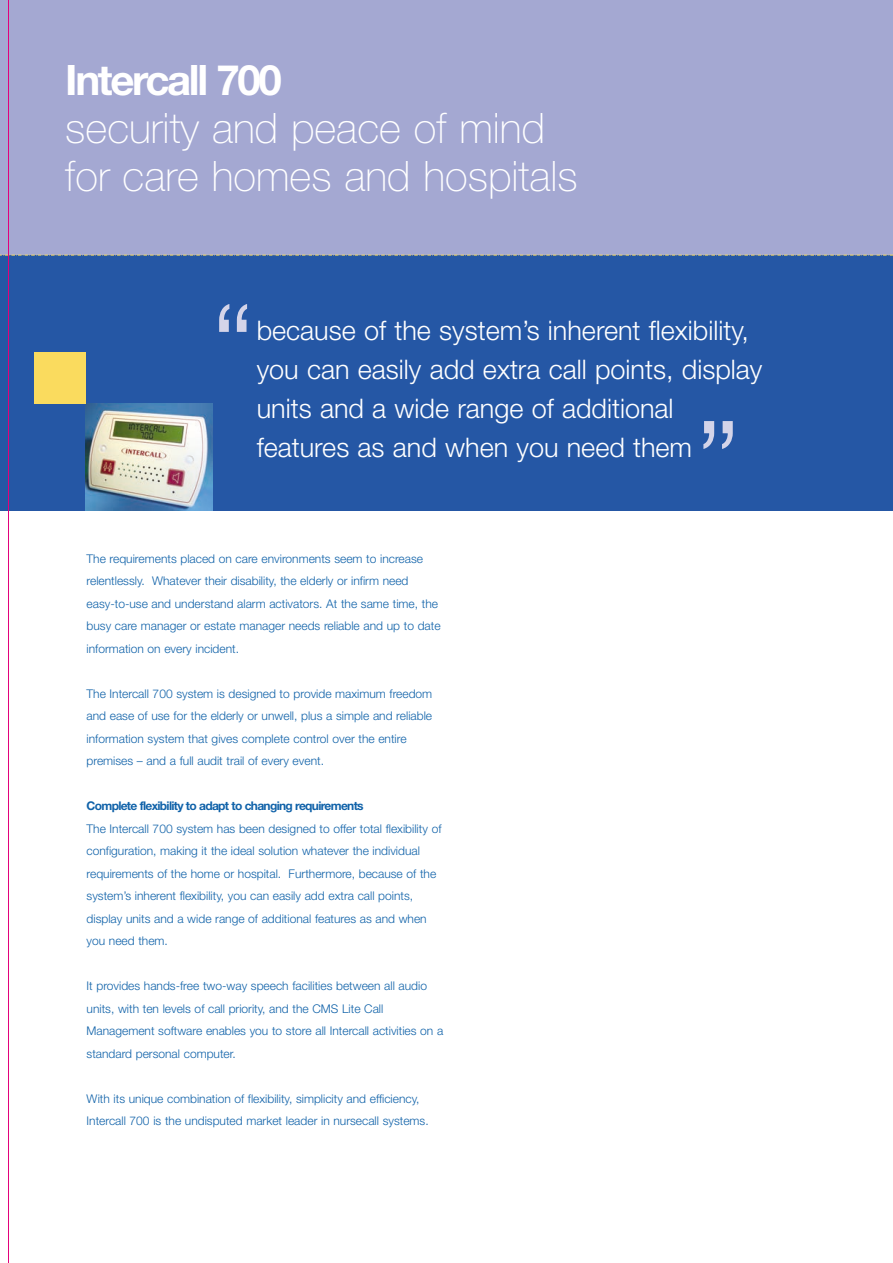
<style>
.page{position:relative;width:893px;height:1263px;background:#fff}
.page>*{position:absolute;margin:0;border:0;box-sizing:border-box;transform-origin:0 0}
.t1{font:300 114.9px "Helvetica Neue";color:#d4d4e9}
.t2{font:300 114.9px "Helvetica Neue";color:#d4d4e9;scale:1.05 1}
.t3{font:100 42px/48px "Helvetica Neue";color:#fff}
.t4{font:700 42px "Helvetica Neue";letter-spacing:-.055em;color:#fff}
.t5{font:300 27px/39px "Helvetica Neue";color:#fff}
.t6{font:300 12px/22.5px "Helvetica Neue";color:#1062a9}
.t7{font:700 12px "Helvetica Neue";letter-spacing:-.055em;color:#1062a9}
</style>
<div class="page">
<div style="left:0;top:0;width:892px;height:425px;background:#a4a8d2"></div>
<div style="left:0;top:255px;width:892px;height:255px;background:#2557a5"></div>
<svg style="left:0;top:255px;width:892px;height:1px"></svg>
<img style="left:85px;top:404px;width:128px;height:106px">
<div style="left:34px;top:353px;width:51px;height:51px;background:#fadb5e"></div>
<hr style="left:8px;top:0;width:1px;height:1263px;background:#e3007b">
<h2 class="t4" style="left:65px;top:54px;width:218px">Intercall 700</h2>
<h2 class="t3" style="left:65px;top:108px;width:514px">security and peace of mind for care homes and hospitals</h2>
<h1 class="t1" style="left:212px;top:304px;width:44px">“</h1>
<h3 class="t5" style="left:257px;top:313px;width:507px">because of the system’s inherent flexibility, you can easily add extra call points, display units and a wide range of additional features as and when you need them</h3>
<h1 class="t2" style="left:695px;top:421px;width:44px">”</h1>
<p class="t6" style="left:87px;top:548px;width:355px">The requirements placed on care environments seem to increase relentlessly. Whatever their disability, the elderly or infirm need easy-to-use and understand alarm activators. At the same time, the busy care manager or estate manager needs reliable and up to date information on every incident.</p>
<p class="t6" style="left:87px;top:683px;width:347px">The Intercall 700 system is designed to provide maximum freedom and ease of use for the elderly or unwell, plus a simple and reliable information system that gives complete control over the entire premises – and a full audit trail of every event.</p>
<p class="t7" style="left:87px;top:799px;width:278px">Complete flexibility to adapt to changing requirements</p>
<p class="t6" style="left:87px;top:818px;width:356px">The Intercall 700 system has been designed to offer total flexibility of configuration, making it the ideal solution whatever the individual requirements of the home or hospital. Furthermore, because of the system’s inherent flexibility, you can easily add extra call points, display units and a wide range of additional features as and when you need them.</p>
<p class="t6" style="left:87px;top:976px;width:358px">It provides hands-free two-way speech facilities between all audio units, with ten levels of call priority, and the CMS Lite Call Management software enables you to store all Intercall activities on a standard personal computer.</p>
<p class="t6" style="left:87px;top:1088px;width:343px">With its unique combination of flexibility, simplicity and efficiency,<br>Intercall 700 is the undisputed market leader in nursecall systems.</p>
</div>
